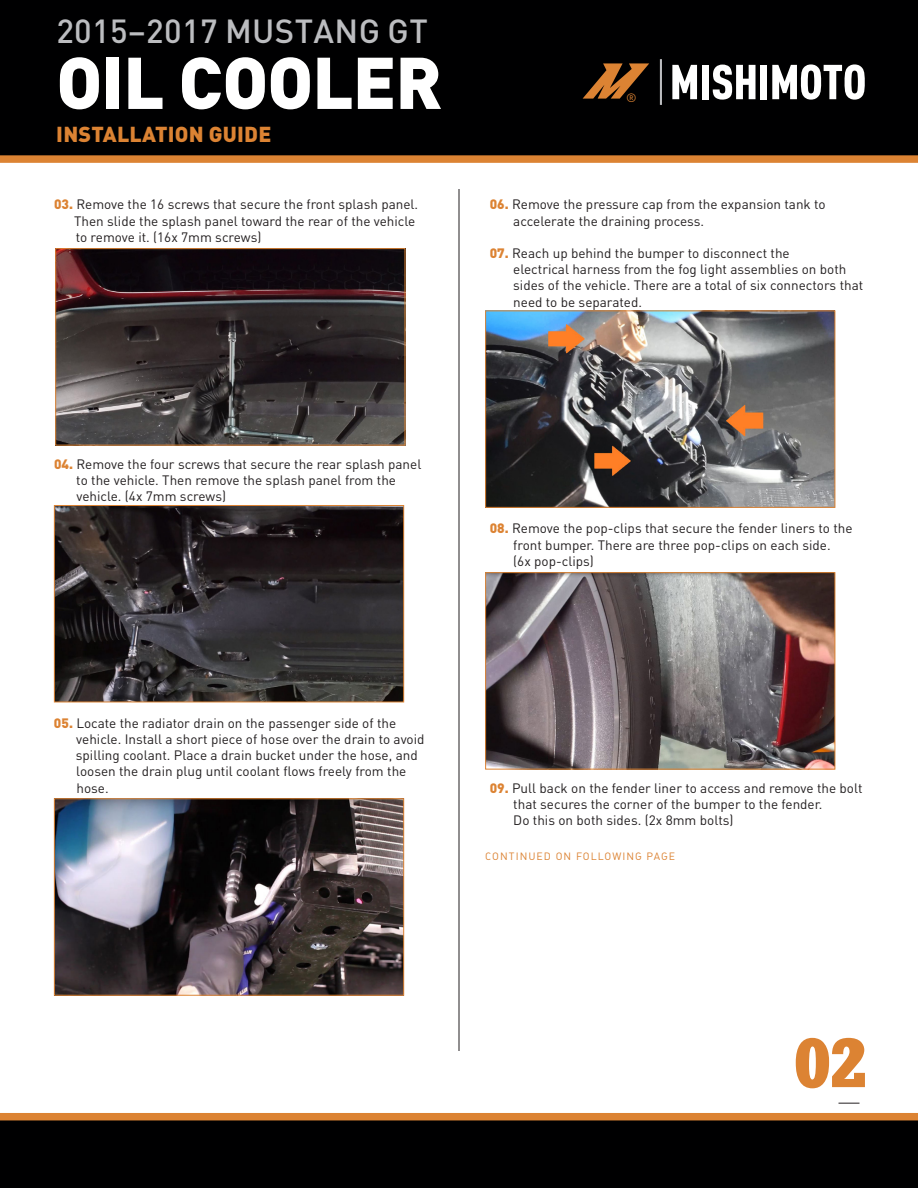
<style>
.page{position:relative;width:918px;height:1188px;background:#fff}
.page>*{position:absolute;margin:0;border:0;box-sizing:border-box;transform-origin:0 0}
.t1{font:900 72px "DIN";letter-spacing:-.015em;color:#fff}
.t2{font:72px "URW Egyptienne T Bold Extr Narr";color:#dc8333}
.t3{font:500 33px "DIN";letter-spacing:.01em;color:#bcbdc0}
.t4{font:900 21.45px "DIN";letter-spacing:.01em;color:#dc8333}
.t5{font:13.5px/16.2px "DIN";color:#231f20}
.Paragraph_Style_1{font:12px "DIN";color:#dc8333}
.t6{font:10.5px "DIN Regular Alternate";letter-spacing:.1em;color:#dc8333}
.s1{font-weight:900;color:#dc8333}
</style>
<div class="page">
<svg style="left:0;top:1113px;width:918px;height:75px;background:#150d05"></svg>
<div style="left:0;top:0;width:918px;height:163px;background:#000001"></div>
<svg style="left:672px;top:65px;width:25px;height:34px"></svg>
<div style="left:702px;top:65px;width:7px;height:34px;background:#fff"></div>
<svg style="left:713px;top:65px;width:43px;height:35px"></svg>
<div style="left:760px;top:65px;width:7px;height:34px;background:#fff"></div>
<svg style="left:772px;top:64px;width:93px;height:36px"></svg>
<svg style="left:583px;top:63px;width:66px;height:36px;background:#663d18"></svg>
<hr style="left:660px;top:59px;width:2px;height:46px;background:#bcbdc0">
<svg style="left:839px;top:1103px;width:21px;height:1px"></svg>
<hr style="left:459px;top:189px;width:1px;height:862px;background:#231f20">
<img style="left:57px;top:250px;width:346px;height:193px">
<div style="left:55px;top:248px;width:350px;height:197px;border:1px solid #dc8333"></div>
<img style="left:487px;top:313px;width:346px;height:193px">
<div style="left:485px;top:311px;width:350px;height:197px;border:1px solid #dc8333"></div>
<img style="left:487px;top:574px;width:346px;height:193px">
<div style="left:485px;top:572px;width:350px;height:197px;border:1px solid #dc8333"></div>
<img style="left:56px;top:507px;width:346px;height:193px">
<div style="left:54px;top:505px;width:350px;height:197px;border:1px solid #dc8333"></div>
<img style="left:56px;top:800px;width:346px;height:194px">
<div style="left:54px;top:798px;width:350px;height:198px;border:1px solid #dc8333"></div>
<h2 class="t3" style="left:56px;top:10px;width:373px">2015–2017 MUSTANG GT</h2>
<h1 class="t1" style="left:56px;top:35px;width:387px">OIL COOLER</h1>
<p class="t4" style="left:56px;top:120px;width:217px">INSTALLATION GUIDE</p>
<p class="t5" style="left:74px;top:196px;width:346px;text-indent:-20px"><span class="s1">03.</span> Remove the 16 screws that secure the front splash panel.<br>Then slide the splash panel toward the rear of the vehicle to remove it. (16x 7mm screws)</p>
<p class="Paragraph_Style_1" style="left:626px;top:90px;width:12px">®</p>
<p class="t5" style="left:513px;top:196px;width:314px;text-indent:-24px"><span class="s1">06.</span> Remove the pressure cap from the expansion tank to accelerate the draining process.</p>
<p class="t5" style="left:513px;top:245px;width:352px;text-indent:-24px"><span class="s1">07.</span> Reach up behind the bumper to disconnect the<br>electrical harness from the fog light assemblies on both sides of the vehicle. There are a total of six connectors that need to be separated.</p>
<p class="t5" style="left:76px;top:455px;width:347px;text-indent:-22px"><span class="s1">04.</span> Remove the four screws that secure the rear splash panel to the vehicle. Then remove the splash panel from the vehicle. (4x 7mm screws)</p>
<p class="t5" style="left:513px;top:520px;width:341px;text-indent:-24px"><span class="s1">08.</span> Remove the pop-clips that secure the fender liners to the front bumper. There are three pop-clips on each side.<br>(6x pop-clips)</p>
<p class="t5" style="left:76px;top:714px;width:350px;text-indent:-22px"><span class="s1">05.</span> Locate the radiator drain on the passenger side of the vehicle. Install a short piece of hose over the drain to avoid spilling coolant. Place a drain bucket under the hose, and loosen the drain plug until coolant flows freely from the hose.</p>
<p class="t5" style="left:513px;top:779px;width:351px;text-indent:-24px"><span class="s1">09.</span> Pull back on the fender liner to access and remove the bolt that secures the corner of the bumper to the fender.<br>Do this on both sides. (2x 8mm bolts)</p>
<p class="t6" style="left:485px;top:849px;width:192px">CONTINUED ON FOLLOWING PAGE</p>
<p class="t2" style="left:794px;top:1020px;width:74px">02</p>
</div>
